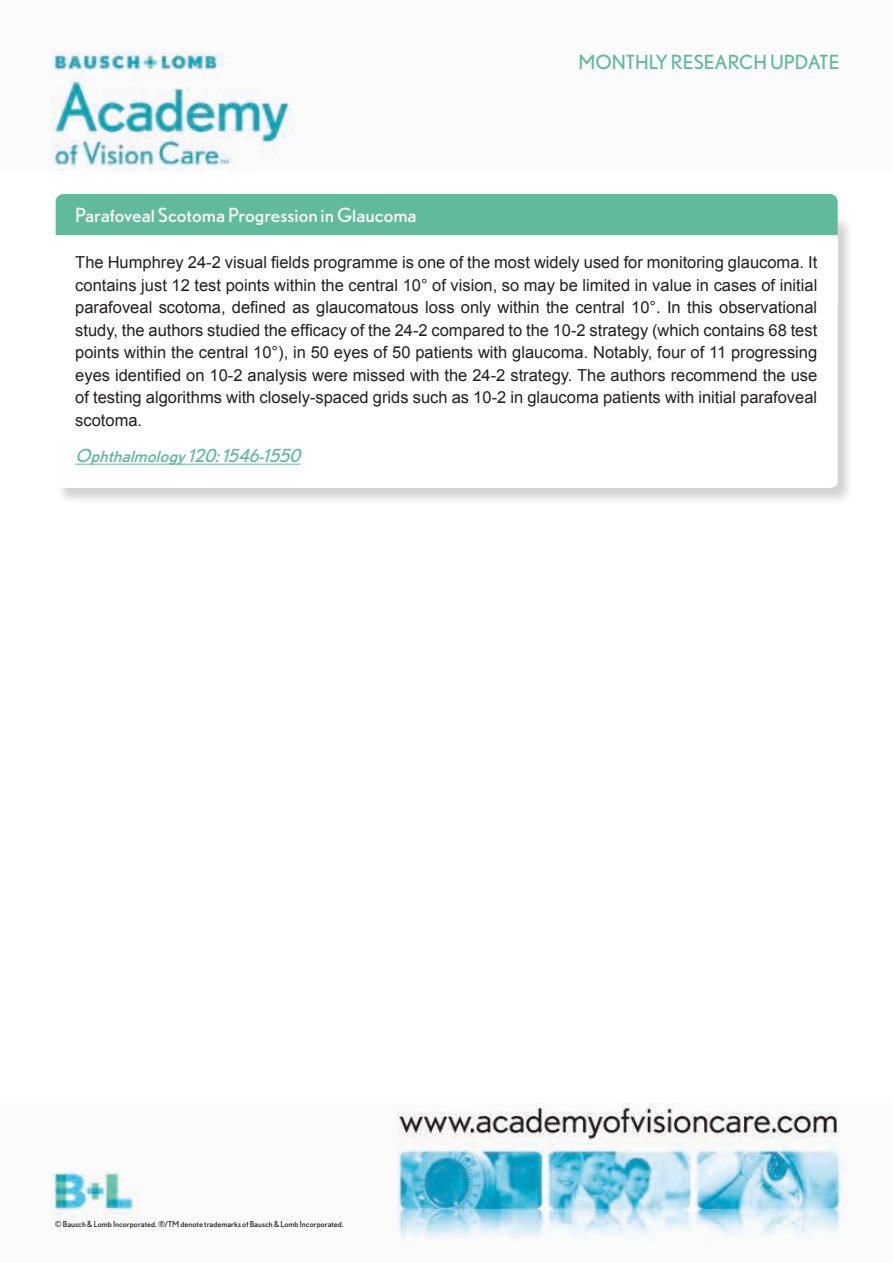
<style>
.page{position:relative;width:893px;height:1263px;background:#fff}
.page>*{position:absolute;margin:0;border:0;box-sizing:border-box;transform-origin:0 0}
.t1{font:19.5px "Nobel BL";color:#fff}
.t2{font:19.5px "Nobel BL";color:#5fbb9a}
.t3{font:italic 18px "Nobel BL";color:#5fbb9a}
.t4{font:16.5px/22.5px "Arial";color:#231f20;text-align:justify}
.t5{font:8.25px "Nobel BL";color:#231f20}
</style>
<div class="page">
<img style="left:51px;top:1136px;width:796px;height:105px">
<img style="left:51px;top:51px;width:243px;height:120px">
<svg style="left:397px;top:1103px;width:441px;height:33px;fill:#f5f4f5"></svg>
<div style="left:56px;top:214px;width:798px;height:291px;background:#231f20;opacity:.2"></div>
<svg style="left:55px;top:214px;width:782px;height:274px"></svg>
<div style="left:56px;top:194px;width:782px;height:88px;background:#5fbb9a;border-radius:9px"></div>
<div style="left:51px;top:235px;width:787px;height:69px;background:#fff"></div>
<hr style="left:75px;top:464px;width:225px;height:1px;background:#5fbb9a">
<p class="t2" style="left:578px;top:51px;width:262px">MONTHLY RESEARCH UPDATE</p>
<p class="t1" style="left:75px;top:204px;width:343px">Parafoveal Scotoma Progression in Glaucoma</p>
<p class="t4" style="left:75px;top:251px;width:743px">The Humphrey 24-2 visual fields programme is one of the most widely used for monitoring glaucoma. It contains just 12 test points within the central 10° of vision, so may be limited in value in cases of initial parafoveal scotoma, defined as glaucomatous loss only within the central 10°. In this observational study, the authors studied the efficacy of the 24-2 compared to the 10-2 strategy (which contains 68 test points within the central 10°), in 50 eyes of 50 patients with glaucoma. Notably, four of 11 progressing eyes identified on 10-2 analysis were missed with the 24-2 strategy. The authors recommend the use of testing algorithms with closely-spaced grids such as 10-2 in glaucoma patients with initial parafoveal scotoma.</p>
<p class="t3" style="left:75px;top:445px;width:232px">Ophthalmology120:1546-1550</p>
<p class="t5" style="left:55px;top:1219px;width:290px">© Bausch &amp; Lomb Incorporated. ®/TM denote trademarks of Bausch &amp; Lomb Incorporated.</p>
</div>
